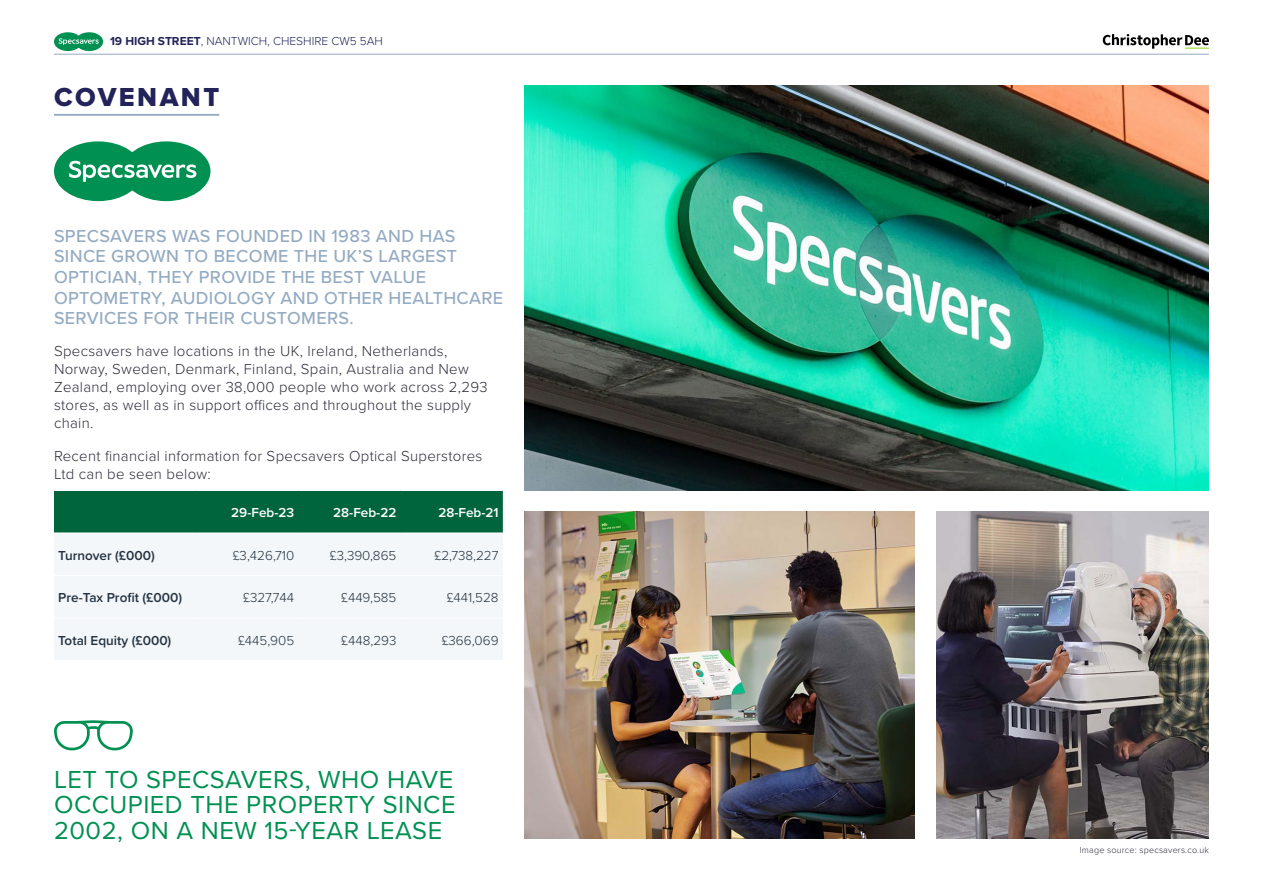
<style>
.page{position:relative;width:1263px;height:893px;background:#fff}
.page>*{position:absolute;margin:0;border:0;box-sizing:border-box;transform-origin:0 0}
.t1{font:27px "Proxima Nova Extrabld";letter-spacing:.09em;color:#23235a}
.t2{font:25.5px/25.5px "Proxima Nova";letter-spacing:.02em;color:#009152;text-align:justify}
.t3{font:500 18px/20.7px "Proxima Nova";letter-spacing:.02em;color:#94abc2}
.t4{font:300 15px/18px "Proxima Nova";letter-spacing:.02em;color:#2d2d3c}
.t5{font:300 13.5px "Proxima Nova";color:#233241}
.t6{font:600 13.5px "Proxima Nova";color:#233241}
.t7{font:600 13.5px "Proxima Nova";color:#fff}
.t8{font:300 12px "Proxima Nova";color:#23235a}
.t9{font:300 9px "Proxima Nova";letter-spacing:.02em;color:#2d2d3c}
.s1{font-weight:700}
</style>
<div class="page">
<img style="left:524px;top:511px;width:391px;height:328px">
<img style="left:936px;top:511px;width:273px;height:328px">
<img style="left:524px;top:85px;width:685px;height:405px">
<hr style="left:54px;top:114px;width:165px;height:2px;background:#94abc2">
<div style="left:122px;top:141px;width:88px;height:60px;background:#009152;border-radius:50%"></div>
<div style="left:54px;top:141px;width:88px;height:60px;background:#009152;border-radius:50%"></div>
<svg style="left:69px;top:161px;width:127px;height:21px"></svg>
<div style="left:54px;top:491px;width:449px;height:42px;background:#00643c"></div>
<div style="left:54px;top:534px;width:448px;height:126px;background:#f4f7f9"></div>
<hr style="left:54px;top:575px;width:142px;height:1px;background:#fff">
<hr style="left:196px;top:575px;width:102px;height:1px;background:#fff">
<hr style="left:298px;top:575px;width:103px;height:1px;background:#fff">
<hr style="left:401px;top:575px;width:102px;height:1px;background:#fff">
<hr style="left:54px;top:618px;width:142px;height:1px;background:#fff">
<hr style="left:196px;top:618px;width:102px;height:1px;background:#fff">
<hr style="left:298px;top:618px;width:103px;height:1px;background:#fff">
<hr style="left:401px;top:618px;width:102px;height:1px;background:#fff">
<svg style="left:1103px;top:34px;width:106px;height:15px"></svg>
<hr style="left:54px;top:54px;width:1155px;height:1px;background:#94abc2">
<div style="left:75px;top:32px;width:28px;height:19px;background:#009152;border-radius:50%"></div>
<div style="left:54px;top:32px;width:28px;height:19px;background:#009152;border-radius:50%"></div>
<svg style="left:59px;top:38px;width:40px;height:7px"></svg>
<svg style="left:54px;top:720px;width:79px;height:30px"></svg>
<p class="t8" style="left:110px;top:32px;width:274px"><span class="s1">19 HIGH STREET</span>, NANTWICH, CHESHIRE CW5 5AH</p>
<h1 class="t1" style="left:54px;top:82px;width:167px">COVENANT</h1>
<p class="t3" style="left:54px;top:225px;width:451px">SPECSAVERS WAS FOUNDED IN 1983 AND HAS SINCE GROWN TO BECOME THE UK’S LARGEST OPTICIAN, THEY PROVIDE THE BEST VALUE OPTOMETRY, AUDIOLOGY AND OTHER HEALTHCARE SERVICES FOR THEIR CUSTOMERS.</p>
<p class="t4" style="left:54px;top:342px;width:435px">Specsavers have locations in the UK, Ireland, Netherlands, Norway, Sweden, Denmark, Finland, Spain, Australia and New Zealand, employing over 38,000 people who work across 2,293 stores, as well as in support offices and throughout the supply chain.</p>
<p class="t4" style="left:54px;top:446px;width:430px">Recent financial information for Specsavers Optical Superstores<br>Ltd can be seen below:</p>
<p class="t7" style="left:231px;top:502px;width:64px">29-Feb-23</p>
<p class="t7" style="left:333px;top:502px;width:65px">28-Feb-22</p>
<p class="t7" style="left:438px;top:502px;width:62px">28-Feb-21</p>
<p class="t6" style="left:58px;top:545px;width:98px">Turnover (£000)</p>
<p class="t5" style="left:233px;top:545px;width:63px">£3,426,710</p>
<p class="t5" style="left:330px;top:545px;width:68px">£3,390,865</p>
<p class="t5" style="left:435px;top:545px;width:66px">£2,738,227</p>
<p class="t6" style="left:58px;top:588px;width:125px">Pre-Tax Profit (£000)</p>
<p class="t5" style="left:243px;top:588px;width:52px">£327,744</p>
<p class="t5" style="left:341px;top:588px;width:57px">£449,585</p>
<p class="t5" style="left:447px;top:588px;width:53px">£441,528</p>
<p class="t6" style="left:58px;top:630px;width:115px">Total Equity (£000)</p>
<p class="t5" style="left:238px;top:630px;width:58px">£445,905</p>
<p class="t5" style="left:341px;top:630px;width:57px">£448,293</p>
<p class="t5" style="left:442px;top:630px;width:58px">£366,069</p>
<h2 class="t2" style="left:54px;top:766px;width:403px">LET TO SPECSAVERS, WHO HAVE OCCUPIED THE PROPERTY SINCE 2002, ON A NEW 15-YEAR LEASE</h2>
<p class="t9" style="left:1080px;top:844px;width:131px">Image source: specsavers.co.uk</p>
</div>
